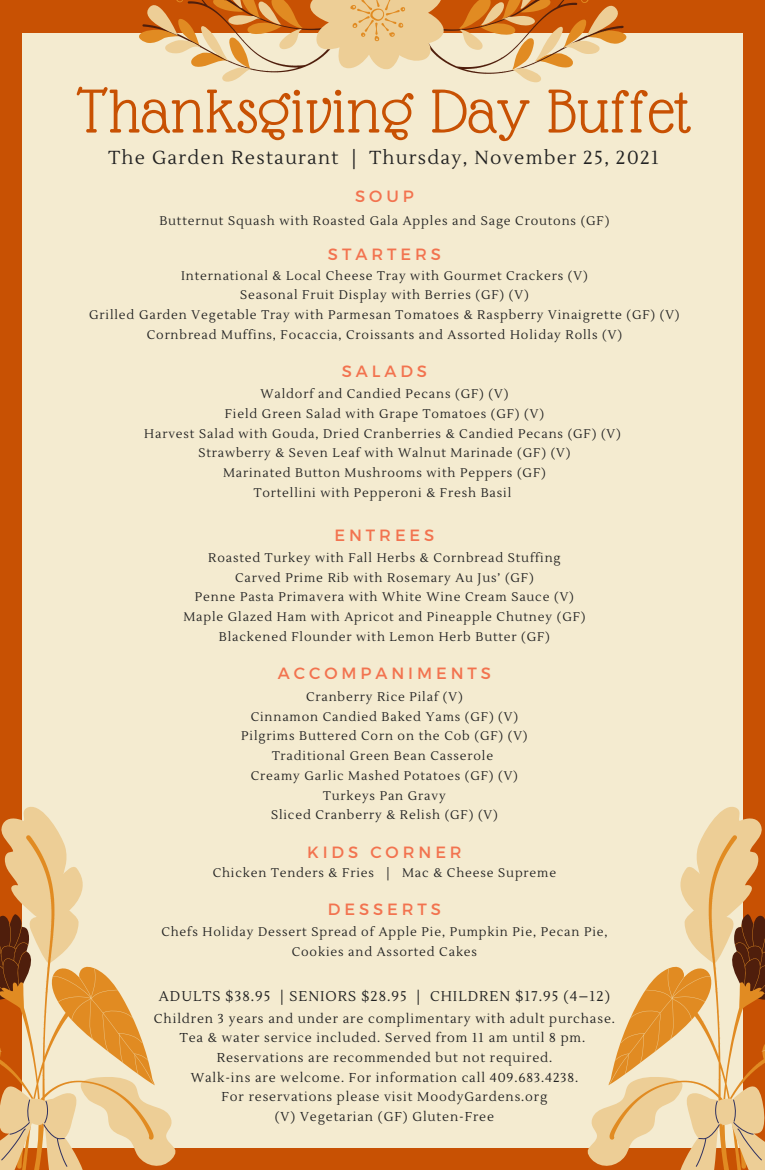
<style>
.page{position:relative;width:765px;height:1170px;background:#c85103}
.page>*{position:absolute;margin:0;border:0;box-sizing:border-box;transform-origin:0 0}
.t1{font:67.38px "Glass Antiqua";color:#c85103}
.t2{font:18.88px "Lustria";letter-spacing:.07em;color:#222}
.t3{font:16.38px "Montserrat";letter-spacing:.24em;color:#f2734f}
.t4{font:14.12px "Lustria";letter-spacing:.07em;color:#222}
.t5{font:12.88px/19.8px "Lustria";letter-spacing:.07em;color:#222;text-align:center}
.t6{font:12.5px/19.8px "Lustria";letter-spacing:.07em;color:#222;text-align:center}
</style>
<div class="page">
<div style="left:22px;top:33px;width:721px;height:1115px;background:#f4ebd0"></div>
<svg style="left:1px;top:807px;width:175px;height:359px"></svg>
<svg style="left:1px;top:835px;width:154px;height:331px"></svg>
<svg style="left:0;top:914px;width:154px;height:256px"></svg>
<svg style="left:587px;top:807px;width:175px;height:359px"></svg>
<svg style="left:609px;top:835px;width:153px;height:79px"></svg>
<svg style="left:609px;top:914px;width:156px;height:256px"></svg>
<svg style="left:222px;top:74px;width:319px;height:8px"></svg>
<svg style="left:139px;top:0;width:487px;height:74px"></svg>
<p class="t1" style="left:76px;top:76px;width:616px">Thanksgiving Day Buffet</p>
<p class="t2" style="left:109px;top:146px;width:552px">The Garden Restaurant | Thursday, November 25, 2021</p>
<p class="t3" style="left:355px;top:186px;width:60px">SOUP</p>
<p class="t6" style="left:159px;top:211px;width:452px">Butternut Squash with Roasted Gala Apples and Sage Croutons (GF)</p>
<p class="t3" style="left:328px;top:243px;width:114px">STARTERS</p>
<p class="t6" style="left:181px;top:266px;width:408px">International &amp; Local Cheese Tray with Gourmet Crackers (V)</p>
<p class="t6" style="left:240px;top:286px;width:290px">Seasonal Fruit Display with Berries (GF) (V)</p>
<p class="t6" style="left:89px;top:305px;width:592px">Grilled Garden Vegetable Tray with Parmesan Tomatoes &amp; Raspberry Vinaigrette (GF) (V)</p>
<p class="t6" style="left:147px;top:325px;width:477px">Cornbread Muffins, Focaccia, Croissants and Assorted Holiday Rolls (V)</p>
<p class="t3" style="left:342px;top:360px;width:87px">SALADS</p>
<p class="t6" style="left:260px;top:384px;width:249px">Waldorf and Candied Pecans (GF) (V)</p>
<p class="t6" style="left:225px;top:404px;width:321px">Field Green Salad with Grape Tomatoes (GF) (V)</p>
<p class="t6" style="left:144px;top:424px;width:478px">Harvest Salad with Gouda, Dried Cranberries &amp; Candied Pecans (GF) (V)</p>
<p class="t6" style="left:198px;top:443px;width:374px">Strawberry &amp; Seven Leaf with Walnut Marinade (GF) (V)</p>
<p class="t6" style="left:223px;top:463px;width:324px">Marinated Button Mushrooms with Peppers (GF)</p>
<p class="t6" style="left:254px;top:483px;width:259px">Tortellini with Pepperoni &amp; Fresh Basil</p>
<p class="t3" style="left:334px;top:524px;width:101px">ENTREES</p>
<p class="t6" style="left:208px;top:548px;width:354px">Roasted Turkey with Fall Herbs &amp; Cornbread Stuffing</p>
<p class="t6" style="left:235px;top:568px;width:300px">Carved Prime Rib with Rosemary Au Jus’ (GF)</p>
<p class="t6" style="left:195px;top:587px;width:381px">Penne Pasta Primavera with White Wine Cream Sauce (V)</p>
<p class="t6" style="left:183px;top:607px;width:404px">Maple Glazed Ham with Apricot and Pineapple Chutney (GF)</p>
<p class="t6" style="left:219px;top:627px;width:333px">Blackened Flounder with Lemon Herb Butter (GF)</p>
<p class="t3" style="left:278px;top:663px;width:215px">ACCOMPANIMENTS</p>
<p class="t6" style="left:306px;top:687px;width:158px">Cranberry Rice Pilaf (V)</p>
<p class="t6" style="left:251px;top:707px;width:269px">Cinnamon Candied Baked Yams (GF) (V)</p>
<p class="t6" style="left:241px;top:727px;width:288px">Pilgrims Buttered Corn on the Cob (GF) (V)</p>
<p class="t6" style="left:272px;top:746px;width:223px">Traditional Green Bean Casserole</p>
<p class="t6" style="left:251px;top:766px;width:269px">Creamy Garlic Mashed Potatoes (GF) (V)</p>
<p class="t6" style="left:323px;top:786px;width:124px">Turkeys Pan Gravy</p>
<p class="t6" style="left:271px;top:805px;width:228px">Sliced Cranberry &amp; Relish (GF) (V)</p>
<p class="t3" style="left:307px;top:841px;width:156px">KIDS CORNER</p>
<p class="t6" style="left:213px;top:863px;width:345px">Chicken Tenders &amp; Fries | Mac &amp; Cheese Supreme</p>
<p class="t3" style="left:328px;top:898px;width:115px">DESSERTS</p>
<p class="t6" style="left:161px;top:922px;width:448px">Chefs Holiday Dessert Spread of Apple Pie, Pumpkin Pie, Pecan Pie,<br>Cookies and Assorted Cakes</p>
<p class="t4" style="left:159px;top:987px;width:453px">ADULTS $38.95 | SENIORS $28.95 | CHILDREN $17.95 (4–12)</p>
<p class="t5" style="left:154px;top:1009px;width:463px">Children 3 years and under are complimentary with adult purchase.<br>Tea &amp; water service included. Served from 11 am until 8 pm.</p>
<p class="t5" style="left:217px;top:1048px;width:337px">Reservations are recommended but not required.</p>
<p class="t5" style="left:191px;top:1068px;width:389px">Walk-ins are welcome. For information call 409.683.4238.</p>
<p class="t5" style="left:222px;top:1087px;width:327px">For reservations please visit MoodyGardens.org</p>
<p class="t5" style="left:275px;top:1107px;width:221px">(V) Vegetarian (GF) Gluten-Free</p>
</div>
